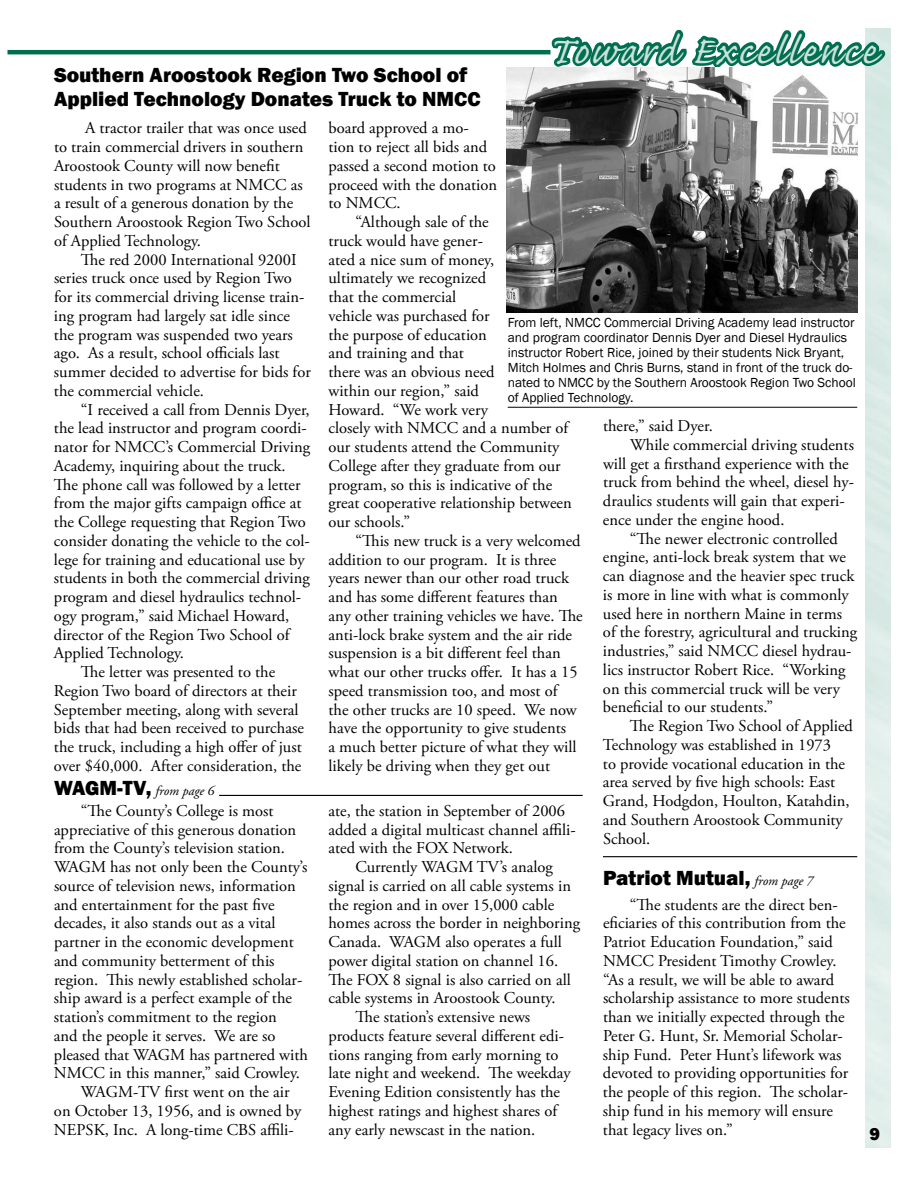
<style>
.page{position:relative;width:918px;height:1188px;background:#fff}
.page>*{position:absolute;margin:0;border:0;box-sizing:border-box;transform-origin:0 0}
.t1{font:49.5px "Caflisch Script Pro";letter-spacing:.05em;color:#cce2dc}
.t2{font:800 21px/24px "Franklin Gothic";color:#000}
.t3{font:800 18px "Franklin Gothic";color:#000}
.t4{font:16.5px/18.8px "Adobe Garamond Pro";color:#000}
.t5{font:13.5px/15px "Franklin Gothic";color:#000}
.t6{font:italic 13.5px "Adobe Garamond Pro";color:#000}
.s1{font-family:"Franklin Gothic";font-weight:800;font-style:normal;font-size:21px}
.s2{font-family:"Adobe Garamond Pro";font-weight:400;font-style:italic;font-size:13.5px}
</style>
<div class="page">
<hr style="left:7px;top:50px;width:543px;height:4px;background:#006f51">
<svg style="left:549px;top:28px;width:339px;height:45px"></svg>
<hr style="left:219px;top:795px;width:364px;height:1px;background:#000">
<img style="left:506px;top:68px;width:351px;height:245px">
<hr style="left:508px;top:407px;width:349px;height:1px;background:#000">
<hr style="left:603px;top:856px;width:254px;height:1px;background:#000">
<h1 class="t1" style="left:548px;top:25px;width:330px">Toward Excellence</h1>
<p class="t2" style="left:54px;top:63px;width:428px">Southern Aroostook Region Two School of<br>Applied Technology Donates Truck to NMCC</p>
<p class="t4" style="left:328px;top:119px;width:170px">board approved a mo&shy;tion to reject all bids and passed a second motion to proceed with the donation to NMCC.</p>
<p class="t4" style="left:328px;top:213px;width:245px;text-indent:27px">“Although sale of the<br>truck would have gener-<br>ated a nice sum of money,<br>ultimately we recognized<br>that the commercial<br>vehicle was purchased for<br>the purpose of education<br>and training and that<br>there was an obvious need<br>within our region,” said<br>Howard. “We work very<br>closely with NMCC and a number of our students attend the Community<br>College after they graduate from our program, so this is indicative of the great cooperative relationship between our schools.”</p>
<p class="t4" style="left:328px;top:532px;width:256px;text-indent:27px">“This new truck is a very welcomed addition to our program. It is three years newer than our other road truck and has some different features than any other training vehicles we have. The anti-lock brake system and the air ride suspension is a bit different feel than what our other trucks offer. It has a 15 speed transmission too, and most of<br>the other trucks are 10 speed. We now have the opportunity to give students<br>a much better picture of what they will likely be driving when they get out</p>
<p class="t4" style="left:54px;top:119px;width:258px;text-indent:31px">A tractor trailer that was once used to train commercial drivers in southern Aroostook County will now benefit students in two programs at NMCC as a result of a generous donation by the Southern Aroostook Region Two School of Applied Technology.</p>
<p class="t4" style="left:54px;top:251px;width:258px;text-indent:27px">The red 2000 International 9200I series truck once used by Region Two for its commercial driving license train&shy;ing program had largely sat idle since the program was suspended two years ago. As a result, school officials last summer decided to advertise for bids for the commercial vehicle.</p>
<p class="t4" style="left:81px;top:401px;width:230px">“I received a call from Dennis Dyer,</p>
<p class="t4" style="left:54px;top:419px;width:254px">the lead instructor and program coordi-</p>
<p class="t4" style="left:54px;top:438px;width:258px">nator for NMCC’s Commercial Driving</p>
<p class="t4" style="left:54px;top:457px;width:233px">Academy, inquiring about the truck.</p>
<p class="t4" style="left:54px;top:476px;width:248px">The phone call was followed by a letter</p>
<p class="t4" style="left:54px;top:494px;width:249px">from the major gifts campaign office at</p>
<p class="t4" style="left:54px;top:513px;width:253px">the College requesting that Region Two</p>
<p class="t4" style="left:54px;top:532px;width:257px">consider donating the vehicle to the col-</p>
<p class="t4" style="left:54px;top:551px;width:252px">lege for training and educational use by</p>
<p class="t4" style="left:54px;top:569px;width:257px">students in both the commercial driving</p>
<p class="t4" style="left:54px;top:588px;width:249px">program and diesel hydraulics technol-</p>
<p class="t4" style="left:54px;top:607px;width:237px">ogy program,” said Michael Howard,</p>
<p class="t4" style="left:54px;top:626px;width:237px">director of the Region Two School of</p>
<p class="t4" style="left:54px;top:644px;width:132px">Applied Technology.</p>
<p class="t4" style="left:81px;top:663px;width:196px">The letter was presented to the</p>
<p class="t4" style="left:54px;top:682px;width:244px">Region Two board of directors at their</p>
<p class="t4" style="left:54px;top:701px;width:246px">September meeting, along with several</p>
<p class="t4" style="left:54px;top:719px;width:251px">bids that had been received to purchase</p>
<p class="t4" style="left:54px;top:738px;width:249px">the truck, including a high offer of just</p>
<p class="t4" style="left:54px;top:757px;width:249px">over $40,000. After consideration, the</p>
<p class="t5" style="left:508px;top:315px;width:350px">From left, NMCC Commercial Driving Academy lead instructor and program coordinator Dennis Dyer and Diesel Hydraulics instructor Robert Rice, joined by their students Nick Bryant, Mitch Holmes and Chris Burns, stand in front of the truck do&shy;nated to NMCC by the Southern Aroostook Region Two School of Applied Technology.</p>
<p class="t4" style="left:603px;top:417px;width:111px">there,” said Dyer.</p>
<p class="t4" style="left:630px;top:436px;width:225px">While commercial driving students</p>
<p class="t4" style="left:603px;top:455px;width:247px">will get a firsthand experience with the</p>
<p class="t4" style="left:603px;top:473px;width:253px">truck from behind the wheel, diesel hy-</p>
<p class="t4" style="left:603px;top:492px;width:243px">draulics students will gain that experi-</p>
<p class="t4" style="left:603px;top:511px;width:183px">ence under the engine hood.</p>
<p class="t4" style="left:630px;top:530px;width:209px">“The newer electronic controlled</p>
<p class="t4" style="left:603px;top:548px;width:245px">engine, anti-lock break system that we</p>
<p class="t4" style="left:603px;top:567px;width:253px">can diagnose and the heavier spec truck</p>
<p class="t4" style="left:603px;top:586px;width:247px">is more in line with what is commonly</p>
<p class="t4" style="left:603px;top:605px;width:241px">used here in northern Maine in terms</p>
<p class="t4" style="left:603px;top:623px;width:256px">of the forestry, agricultural and trucking</p>
<p class="t4" style="left:603px;top:642px;width:250px">industries,” said NMCC diesel hydrau-</p>
<p class="t4" style="left:603px;top:661px;width:244px">lics instructor Robert Rice. “Working</p>
<p class="t4" style="left:603px;top:680px;width:238px">on this commercial truck will be very</p>
<p class="t4" style="left:603px;top:698px;width:172px">beneficial to our students.”</p>
<p class="t4" style="left:630px;top:717px;width:225px">The Region Two School of Applied</p>
<p class="t4" style="left:603px;top:736px;width:230px">Technology was established in 1973</p>
<p class="t4" style="left:603px;top:755px;width:244px">to provide vocational education in the</p>
<p class="t4" style="left:603px;top:773px;width:234px">area served by five high schools: East</p>
<p class="t4" style="left:603px;top:792px;width:248px">Grand, Hodgdon, Houlton, Katahdin,</p>
<p class="t4" style="left:603px;top:811px;width:241px">and Southern Aroostook Community</p>
<p class="t4" style="left:603px;top:830px;width:49px">School.</p>
<p class="t6" style="left:54px;top:782px;width:162px"><span class="s1">WAGM-TV,</span> from page 6</p>
<p class="t4" style="left:81px;top:802px;width:194px">“The County’s College is most</p>
<p class="t4" style="left:54px;top:821px;width:244px">appreciative of this generous donation</p>
<p class="t4" style="left:54px;top:839px;width:233px">from the County’s television station.</p>
<p class="t4" style="left:54px;top:858px;width:255px">WAGM has not only been the County’s</p>
<p class="t4" style="left:54px;top:877px;width:243px">source of television news, information</p>
<p class="t4" style="left:54px;top:896px;width:222px">and entertainment for the past five</p>
<p class="t4" style="left:54px;top:914px;width:223px">decades, it also stands out as a vital</p>
<p class="t4" style="left:54px;top:933px;width:241px">partner in the economic development</p>
<p class="t4" style="left:54px;top:952px;width:222px">and community betterment of this</p>
<p class="t4" style="left:54px;top:971px;width:250px">region. This newly established scholar-</p>
<p class="t4" style="left:54px;top:989px;width:240px">ship award is a perfect example of the</p>
<p class="t4" style="left:54px;top:1008px;width:224px">station’s commitment to the region</p>
<p class="t4" style="left:54px;top:1027px;width:223px">and the people it serves. We are so</p>
<p class="t4" style="left:54px;top:1046px;width:255px">pleased that WAGM has partnered with</p>
<p class="t4" style="left:54px;top:1064px;width:248px">NMCC in this manner,” said Crowley.</p>
<p class="t4" style="left:81px;top:1083px;width:210px">WAGM-TV first went on the air</p>
<p class="t4" style="left:54px;top:1102px;width:249px">on October 13, 1956, and is owned by</p>
<p class="t4" style="left:54px;top:1121px;width:241px">NEPSK, Inc. A long-time CBS affili-</p>
<p class="t4" style="left:328px;top:802px;width:249px">ate, the station in September of 2006 added a digital multicast channel affili&shy;ated with the FOX Network.</p>
<p class="t4" style="left:355px;top:858px;width:199px">Currently WAGM TV’s analog</p>
<p class="t4" style="left:328px;top:877px;width:244px">signal is carried on all cable systems in</p>
<p class="t4" style="left:328px;top:896px;width:227px">the region and in over 15,000 cable</p>
<p class="t4" style="left:328px;top:914px;width:253px">homes across the border in neighboring</p>
<p class="t4" style="left:328px;top:933px;width:235px">Canada. WAGM also operates a full</p>
<p class="t4" style="left:328px;top:952px;width:231px">power digital station on channel 16.</p>
<p class="t4" style="left:328px;top:971px;width:244px">The FOX 8 signal is also carried on all</p>
<p class="t4" style="left:328px;top:989px;width:229px">cable systems in Aroostook County.</p>
<p class="t4" style="left:355px;top:1008px;width:176px">The station’s extensive news</p>
<p class="t4" style="left:328px;top:1027px;width:237px">products feature several different edi-</p>
<p class="t4" style="left:328px;top:1046px;width:232px">tions ranging from early morning to</p>
<p class="t4" style="left:328px;top:1064px;width:244px">late night and weekend. The weekday</p>
<p class="t4" style="left:328px;top:1083px;width:233px">Evening Edition consistently has the</p>
<p class="t4" style="left:328px;top:1102px;width:230px">highest ratings and highest shares of</p>
<p class="t4" style="left:328px;top:1121px;width:208px">any early newscast in the nation.</p>
<p class="t2" style="left:603px;top:866px;width:212px">Patriot Mutual, <span class="s2">from page 7</span></p>
<p class="t4" style="left:603px;top:896px;width:248px;text-indent:27px">“The students are the direct ben&shy;eficiaries of this contribution from the Patriot Education Foundation,” said NMCC President Timothy Crowley. “As a result, we will be able to award scholarship assistance to more students than we initially expected through the Peter G. Hunt, Sr. Memorial Scholar&shy;ship Fund. Peter Hunt’s lifework was devoted to providing opportunities for the people of this region. The scholar&shy;ship fund in his memory will ensure that legacy lives on.”</p>
<p class="t3" style="left:869px;top:1123px;width:12px">9</p>
</div>
